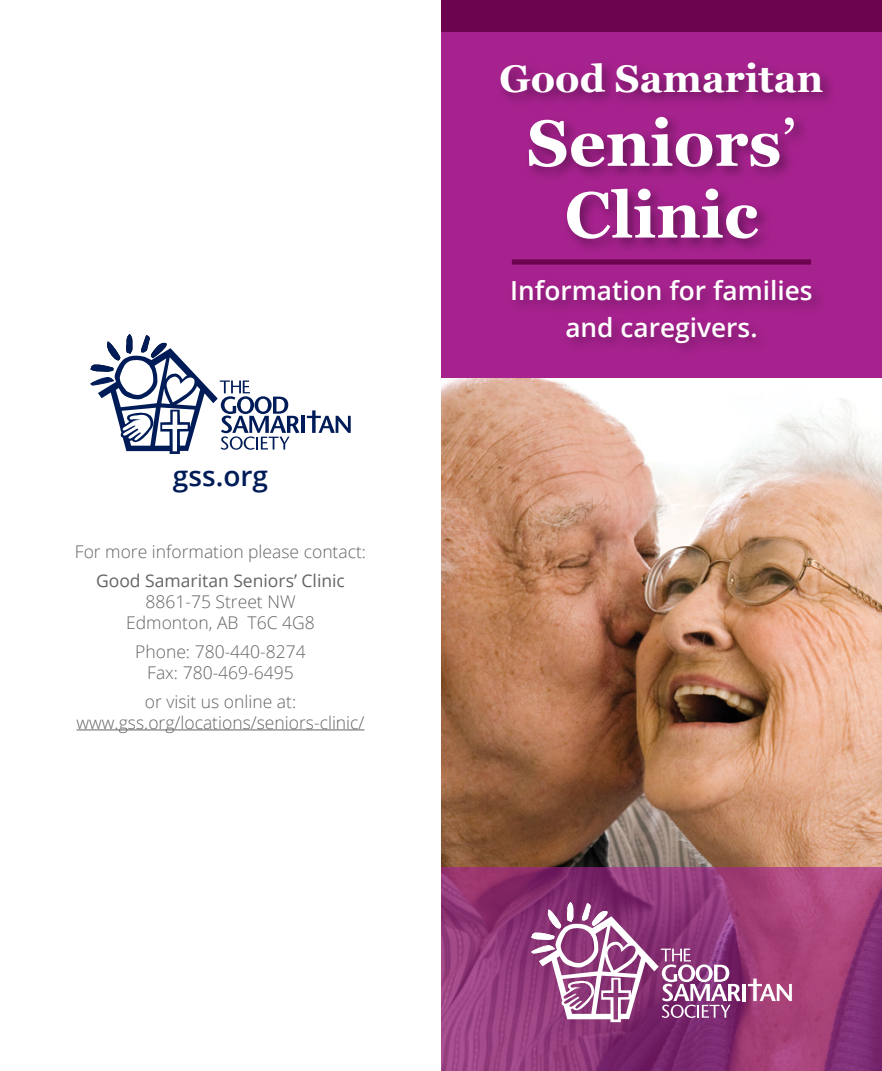
<style>
.page{position:relative;width:882px;height:1071px;background:#fff}
.page>*{position:absolute;margin:0;border:0;box-sizing:border-box;transform-origin:0 0}
.t1{font:700 64.75px/71.8px "Georgia";color:#fff;text-align:center}
.t2{font:700 38.5px "Georgia";color:#fff}
.t3{font:600 28px "Open Sans";color:#001c58}
.t4{font:600 26.25px/36.8px "Open Sans";color:#fff;text-align:center}
.t5{font:300 17.5px/21px "Open Sans";color:#636466;text-align:center}
.t6{font:17.5px "Open Sans";color:#636466}
.s1{font-weight:400}
</style>
<div class="page">
<img style="left:441px;top:866px;width:441px;height:205px">
<div style="left:441px;top:0;width:441px;height:378px;background:#a6228e"></div>
<img style="left:441px;top:378px;width:441px;height:488px">
<div style="left:441px;top:0;width:441px;height:32px;background:#6c044f"></div>
<div style="left:514px;top:259px;width:294px;height:6px;background:#6c044f"></div>
<hr style="left:742px;top:984px;width:4px;height:17px;background:#fff">
<svg style="left:748px;top:979px;width:44px;height:22px"></svg>
<svg style="left:531px;top:902px;width:210px;height:120px"></svg>
<hr style="left:77px;top:730px;width:287px;height:1px;background:#636466">
<hr style="left:301px;top:416px;width:4px;height:17px;background:#001c58">
<svg style="left:307px;top:410px;width:44px;height:23px"></svg>
<svg style="left:90px;top:334px;width:210px;height:120px"></svg>
<div style="left:525px;top:113px;width:284px;height:141px;background:#000;opacity:.35"></div>
<div style="left:498px;top:58px;width:339px;height:50px;background:#000;opacity:.35"></div>
<div style="left:509px;top:276px;width:318px;height:82px;background:#000;opacity:.25"></div>
<h3 class="t3" style="left:173px;top:456px;width:97px">gss.org</h3>
<p class="t5" style="left:75px;top:541px;width:293px">For more information please contact:</p>
<p class="t6" style="left:96px;top:569px;width:250px">Good Samaritan Seniors’ Clinic</p>
<p class="t5" style="left:126px;top:591px;width:190px">8861-75 Street NW<br>Edmonton, AB T6C 4G8</p>
<p class="t5" style="left:135px;top:640px;width:172px">Phone: 780-440-8274<br>Fax: 780-469-6495</p>
<p class="t5" style="left:77px;top:690px;width:289px">or visit us online at: www.gss.org/locations/seniors-clinic/</p>
<h2 class="t2" style="left:500px;top:49px;width:325px">Good Samaritan</h2>
<h1 class="t1" style="left:527px;top:104px;width:271px">Seniors<span class="s1">’<br></span>Clinic</h1>
<h3 class="t4" style="left:510px;top:271px;width:304px">Information for families and caregivers.</h3>
</div>
